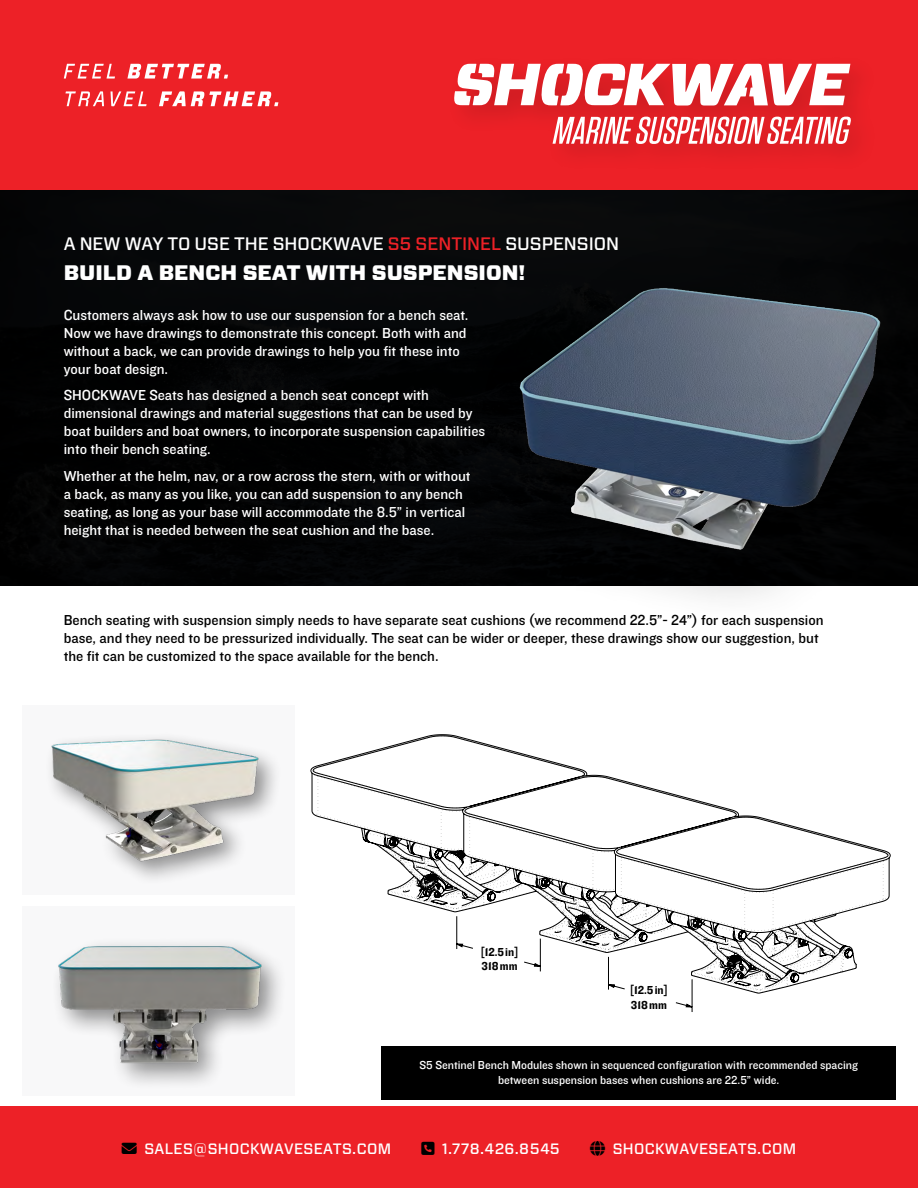
<style>
.page{position:relative;width:918px;height:1188px;background:#fff}
.page>*{position:absolute;margin:0;border:0;box-sizing:border-box;transform-origin:0 0}
.t1{font:900 21px "Forza";color:#fff}
.t2{font:500 18px "Forza";color:#fff}
.t3{font:15px/18px "Knockout HTF31 Junior Middlewt";color:#fff}
.t4{font:15px/18px "Knockout HTF31 Junior Middlewt";color:#000}
.t5{font:500 15px "Forza";letter-spacing:.025em;color:#fff}
.t6{font:12px/14.4px "Knockout HTF31 Junior Middlewt";color:#fff;text-align:center}
.t7{font:12px/14.4px "Knockout HTF51 Middleweight";color:#000}
.s1{color:#ed2127}
.s2{color:#000}
</style>
<div class="page">
<div style="left:382px;top:1046px;width:514px;height:54px;background:#000"></div>
<div style="left:22px;top:705px;width:273px;height:190px;background:#f8f8f9"></div>
<div style="left:22px;top:906px;width:273px;height:190px;background:#f8f8f9"></div>
<div style="left:0;top:182px;width:918px;height:403px;background:#000"></div>
<div style="left:0;top:0;width:918px;height:189px;background:#ed2127"></div>
<div style="left:445px;top:54px;width:435px;height:120px;background:#000;opacity:.15"></div>
<svg style="left:454px;top:64px;width:396px;height:42px;background:#f2abad"></svg>
<svg style="left:553px;top:117px;width:298px;height:27px"></svg>
<svg style="left:65px;top:91px;width:213px;height:15px"></svg>
<svg style="left:64px;top:64px;width:164px;height:15px"></svg>
<div style="left:474px;top:240px;width:444px;height:389px;background:#000;opacity:.45"></div>
<img style="left:510px;top:273px;width:383px;height:287px">
<div style="left:0;top:1106px;width:918px;height:82px;background:#ed2127"></div>
<svg style="left:312px;top:736px;width:577px;height:276px"></svg>
<div style="left:50px;top:937px;width:237px;height:154px;background:#000;opacity:.45"></div>
<img style="left:50px;top:937px;width:220px;height:134px">
<img style="left:51px;top:738px;width:220px;height:133px">
<p class="t2" style="left:64px;top:232px;width:557px">A NEW WAY TO USE THE SHOCKWAVE <span class="s1">S5 SENTINEL</span> SUSPENSION</p>
<h1 class="t1" style="left:64px;top:258px;width:463px">BUILD A BENCH SEAT WITH SUSPENSION!</h1>
<p class="t3" style="left:64px;top:306px;width:406px">Customers always ask how to use our suspension for a bench seat.<br>Now we have drawings to demonstrate this concept. Both with and without a back, we can provide drawings to help you fit these into your boat design.</p>
<p class="t3" style="left:64px;top:387px;width:423px">SHOCKWAVE Seats has designed a bench seat concept with dimensional drawings and material suggestions that can be used by boat builders and boat owners, to incorporate suspension capabilities into their bench seating.</p>
<p class="t3" style="left:64px;top:467px;width:408px">Whether at the helm, nav, or a row across the stern, with or without a back, as many as you like, you can add suspension to any bench seating, as long as your base will accommodate the 8.5” in vertical height that is needed between the seat cushion and the base.</p>
<p class="t4" style="left:64px;top:611px;width:761px">Bench seating with suspension simply needs to have separate seat cushions (we recommend 22.5”- 24”) for each suspension base, and they need to be pressurized individually. The seat can be wider or deeper, these drawings show our suggestion, but the fit can be customized to the space available for the bench.</p>
<p class="t7" style="left:481px;top:945px;width:39px">[12.5in]<br>318mm</p>
<p class="t7" style="left:630px;top:984px;width:39px">[12.5in]<br>318mm</p>
<p class="t6" style="left:419px;top:1058px;width:440px">S5 Sentinel Bench Modules shown in sequenced configuration with recommended spacing between suspension bases when cushions are 22.5” wide.</p>
<p class="t5" style="left:122px;top:1139px;width:271px"><span class="s2">✉</span> SALES@SHOCKWAVESEATS.COM</p>
<p class="t5" style="left:422px;top:1139px;width:140px"><span class="s2">★</span> 1.778.426.8545</p>
<p class="t5" style="left:613px;top:1139px;width:185px">SHOCKWAVESEATS.COM</p>
</div>
